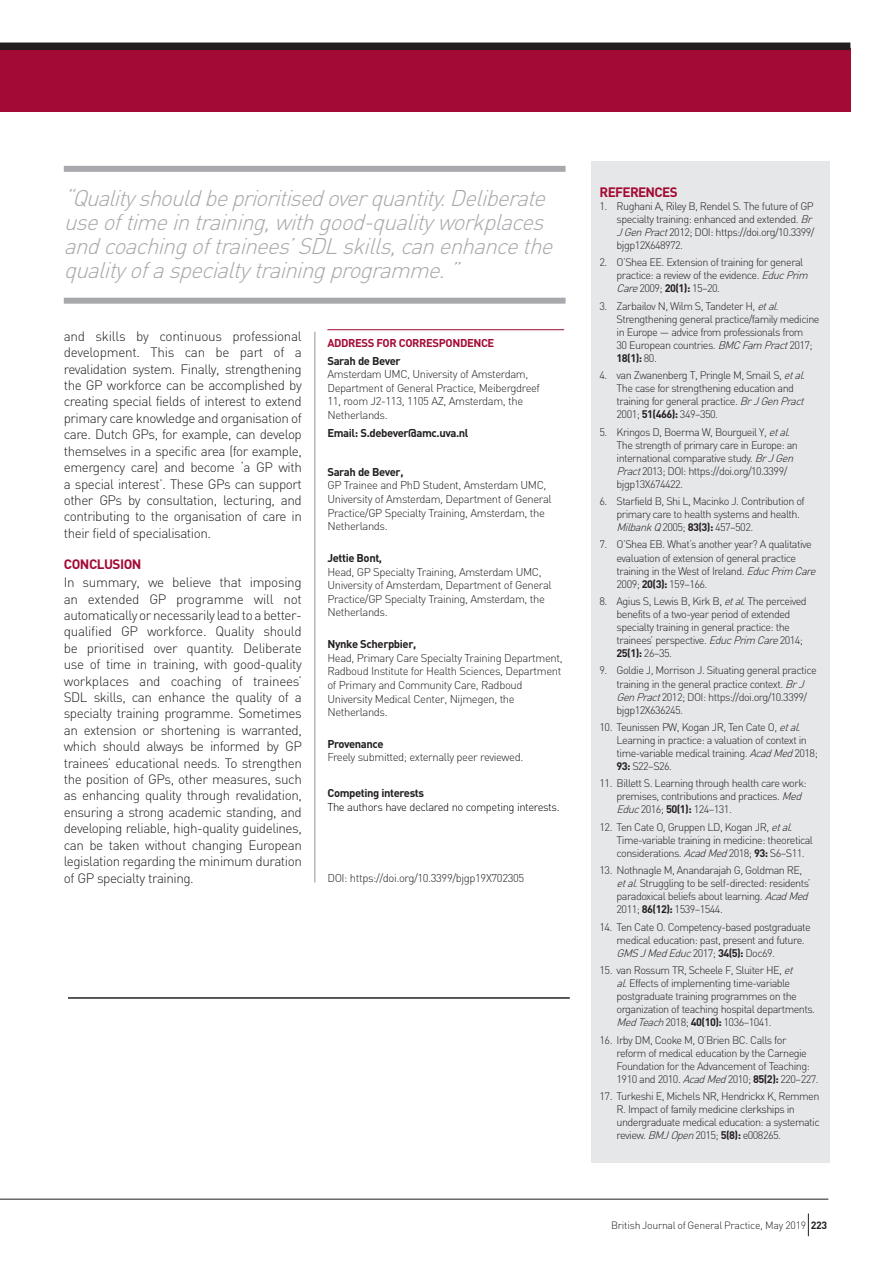
<style>
.page{position:relative;width:893px;height:1263px;background:#fff}
.page>*{position:absolute;margin:0;border:0;box-sizing:border-box;transform-origin:0 0}
.t1{font:italic 300 22.5px/24px "DIN";color:#a8a9ad}
.t2{font:300 13.5px/16.4px "DIN";letter-spacing:-.035em;color:#231f20;text-align:justify}
.t3{font:700 13.5px "DIN";letter-spacing:-.05em;color:#a30a34}
.t4{font:300 11.25px/13.6px "DIN";letter-spacing:-.035em;color:#231f20}
.t5{font:700 11.25px "DIN";letter-spacing:-.035em;color:#231f20}
.t6{font:300 11.25px "DIN";letter-spacing:-.035em;color:#000}
.t7{font:700 11.25px "DIN";letter-spacing:-.035em;color:#a30a34}
.t8{font:300 10.8px/13px "DIN";letter-spacing:-.05em;color:#231f20}
.t9{font:300 10.5px "DIN";letter-spacing:-.025em;color:#231f20}
.s1{font-style:italic}
.s2{font-weight:700}
</style>
<div class="page">
<div style="left:0;top:48px;width:850px;height:64px;background:#a30a34"></div>
<hr style="left:327px;top:329px;width:237px;height:1px;background:#a30a34">
<div style="left:0;top:43px;width:850px;height:7px;background:#231f20"></div>
<hr style="left:315px;top:332px;width:1px;height:550px;background:#939598">
<hr style="left:0;top:1199px;width:828px;height:1px;background:#231f20">
<svg style="left:808px;top:1213px;width:1px;height:23px"></svg>
<div style="left:64px;top:166px;width:502px;height:6px;background:#a8a9ad"></div>
<div style="left:64px;top:298px;width:502px;height:6px;background:#a8a9ad"></div>
<div style="left:591px;top:162px;width:238px;height:1001px;background:#e6e7e9"></div>
<hr style="left:68px;top:997px;width:502px;height:2px;background:#231f20">
<h1 class="t1" style="left:64px;top:185px;width:497px">“Qualityshouldbeprioritisedoverquantity.Deliberate useoftimeintraining,withgood-qualityworkplaces andcoachingoftrainees’SDLskills,canenhancethe qualityofaspecialtytrainingprogramme.”</h1>
<p class="t3" style="left:600px;top:183px;width:80px">REFERENCES</p>
<p class="t8" style="left:617px;top:199px;width:200px;text-indent:-17px">1. Rughani A, Riley B, Rendel S. The future of GP specialty training: enhanced and extended. <span class="s1">Br JGenPract</span>2012; DOI: https://doi.org/10.3399/ bjgp12X648972.</p>
<p class="t8" style="left:617px;top:256px;width:196px;text-indent:-17px">2. O’Shea EE. Extension of training for general practice: a review of the evidence. <span class="s1">EducPrim<br>Care</span>2009; <span class="s2">20(1):</span> 15–20.</p>
<p class="t8" style="left:617px;top:299px;width:204px;text-indent:-17px">3. Zarbailov N, Wilm S, Tandeter H, <span class="s1">etal</span>.<br>Strengthening general practice/family medicine in Europe — advice from professionals from<br>30 European countries. <span class="s1">BMCFam Pract</span>2017; <span class="s2">18(1):</span> 80.</p>
<p class="t8" style="left:617px;top:369px;width:192px;text-indent:-17px">4. van Zwanenberg T, Pringle M, Smail S, <span class="s1">etal</span>.<br>The case for strengthening education and training for general practice. <span class="s1">BrJGenPract </span>2001; <span class="s2">51(466):</span> 349–350.</p>
<p class="t8" style="left:617px;top:425px;width:183px;text-indent:-17px">5. Kringos D, Boerma W, Bourgueil Y, <span class="s1">etal</span>.<br>The strength of primary care in Europe: an international comparative study. <span class="s1">BrJGen Pract</span>2013; DOI: https://doi.org/10.3399/ bjgp13X674422.</p>
<p class="t8" style="left:617px;top:495px;width:190px;text-indent:-17px">6. Starfield B, Shi L, Macinko J. Contribution of primary care to health systems and health.<br><span class="s1">MilbankQ</span>2005; <span class="s2">83(3):</span> 457–502.</p>
<p class="t8" style="left:617px;top:538px;width:204px;text-indent:-17px">7. O’Shea EB. What’s another year? A qualitative evaluation of extension of general practice training in the West of Ireland. <span class="s1">EducPrim Care </span>2009; <span class="s2">20(3):</span> 159–166.</p>
<p class="t8" style="left:617px;top:594px;width:192px;text-indent:-17px">8. Agius S, Lewis B, Kirk B, <span class="s1">etal</span>. The perceived benefits of a two-year period of extended specialty training in general practice: the trainees’ perspective. <span class="s1">EducPrim Care</span>2014; <span class="s2">25(1):</span> 26–35.</p>
<p class="t8" style="left:617px;top:664px;width:202px;text-indent:-17px">9. Goldie J, Morrison J. Situating general practice training in the general practice context. <span class="s1">BrJ GenPract</span>2012; DOI: https://doi.org/10.3399/ bjgp12X636245.</p>
<p class="t8" style="left:617px;top:720px;width:203px;text-indent:-17px">10. Teunissen PW, Kogan JR, Ten Cate O, <span class="s1">etal</span>.<br>Learning in practice: a valuation of context in time-variable medical training. <span class="s1">AcadMed</span>2018; <span class="s2">93:</span> S22–S26.</p>
<p class="t8" style="left:617px;top:777px;width:192px;text-indent:-17px">11. Billett S. Learning through health care work: premises, contributions and practices. <span class="s1">Med<br>Educ</span>2016; <span class="s2">50(1):</span> 124–131.</p>
<p class="t8" style="left:617px;top:820px;width:198px;text-indent:-17px">12. Ten Cate O, Gruppen LD, Kogan JR, <span class="s1">etal</span>.<br>Time-variable training in medicine: theoretical considerations. <span class="s1">AcadMed</span>2018; <span class="s2">93:</span> S6–S11.</p>
<p class="t8" style="left:617px;top:864px;width:196px;text-indent:-17px">13. Nothnagle M, Anandarajah G, Goldman RE, <span class="s1">etal</span>. Struggling to be self-directed: residents’ paradoxical beliefs about learning. <span class="s1">AcadMed </span>2011; <span class="s2">86(12):</span> 1539–1544.</p>
<p class="t8" style="left:617px;top:920px;width:196px;text-indent:-17px">14. Ten Cate O. Competency-based postgraduate medical education: past, present and future.<br><span class="s1">GMSJMedEduc</span>2017; <span class="s2">34(5):</span> Doc69.</p>
<p class="t8" style="left:617px;top:963px;width:200px;text-indent:-17px">15. van Rossum TR, Scheele F, Sluiter HE, <span class="s1">et<br>al</span>. Effects of implementing time-variable postgraduate training programmes on the organization of teaching hospital departments.<br><span class="s1">MedTeach</span>2018; <span class="s2">40(10):</span> 1036–1041.</p>
<p class="t8" style="left:617px;top:1033px;width:204px;text-indent:-17px">16. Irby DM, Cooke M, O’Brien BC. Calls for reform of medical education by the Carnegie Foundation for the Advancement of Teaching:<br>1910 and 2010. <span class="s1">AcadMed</span>2010; <span class="s2">85(2):</span> 220–227.</p>
<p class="t8" style="left:617px;top:1089px;width:205px;text-indent:-17px">17. Turkeshi E, Michels NR, Hendrickx K, Remmen R. Impact of family medicine clerkships in undergraduate medical education: a systematic review. <span class="s1">BMJOpen</span>2015; <span class="s2">5(8):</span> e008265.</p>
<p class="t2" style="left:64px;top:328px;width:240px">and skills by continuous professional development. This can be part of a revalidation system. Finally, strengthening the GP workforce can be accomplished by creating special fields of interest to extend primary care knowledge and organisation of care. Dutch GPs, for example, can develop themselves in a specific area (for example, emergency care) and become ‘a GP with a special interest’. These GPs can support other GPs by consultation, lecturing, and contributing to the organisation of care in their field of specialisation.</p>
<p class="t3" style="left:64px;top:556px;width:79px">CONCLUSION</p>
<p class="t2" style="left:64px;top:574px;width:240px">In summary, we believe that imposing an extended GP programme will not automatically or necessarily lead to a better&shy;qualified GP workforce. Quality should be prioritised over quantity. Deliberate use of time in training, with good-quality workplaces and coaching of trainees’ SDL skills, can enhance the quality of a specialty training programme. Sometimes an extension or shortening is warranted, which should always be informed by GP trainees’ educational needs. To strengthen the position of GPs, other measures, such as enhancing quality through revalidation, ensuring a strong academic standing, and developing reliable, high-quality guidelines, can be taken without changing European legislation regarding the minimum duration of GP specialty training.</p>
<p class="t7" style="left:327px;top:336px;width:169px">ADDRESS FOR CORRESPONDENCE</p>
<p class="t5" style="left:327px;top:353px;width:75px">Sarah de Bever</p>
<p class="t4" style="left:327px;top:367px;width:214px">Amsterdam UMC, University of Amsterdam, Department of General Practice, Meibergdreef 11, room J2-113, 1105 AZ, Amsterdam, the Netherlands.</p>
<p class="t5" style="left:327px;top:425px;width:143px">Email: S.debever@amc.uva.nl</p>
<p class="t5" style="left:327px;top:464px;width:78px">Sarah de Bever,</p>
<p class="t4" style="left:327px;top:478px;width:226px">GP Trainee and PhD Student, Amsterdam UMC, University of Amsterdam, Department of General Practice/GP Specialty Training, Amsterdam, the Netherlands.</p>
<p class="t5" style="left:327px;top:550px;width:56px">Jettie Bont,</p>
<p class="t4" style="left:327px;top:564px;width:226px">Head, GP Specialty Training, Amsterdam UMC, University of Amsterdam, Department of General Practice/GP Specialty Training, Amsterdam, the Netherlands.</p>
<p class="t5" style="left:327px;top:637px;width:90px">Nynke Scherpbier,</p>
<p class="t4" style="left:327px;top:651px;width:237px">Head, Primary Care Specialty Training Department, Radboud Institute for Health Sciences, Department of Primary and Community Care, Radboud University Medical Center, Nijmegen, the Netherlands.</p>
<p class="t5" style="left:327px;top:736px;width:58px">Provenance</p>
<p class="t4" style="left:327px;top:750px;width:197px">Freely submitted; externally peer reviewed.</p>
<p class="t5" style="left:327px;top:786px;width:98px">Competing interests</p>
<p class="t6" style="left:327px;top:800px;width:234px">The authors have declared no competing interests.</p>
<p class="t4" style="left:327px;top:871px;width:198px">DOI: https://doi.org/10.3399/bjgp19X702305</p>
<p class="t9" style="left:611px;top:1219px;width:218px">British Journal of General Practice, May 2019 <span class="s2">223</span></p>
</div>
